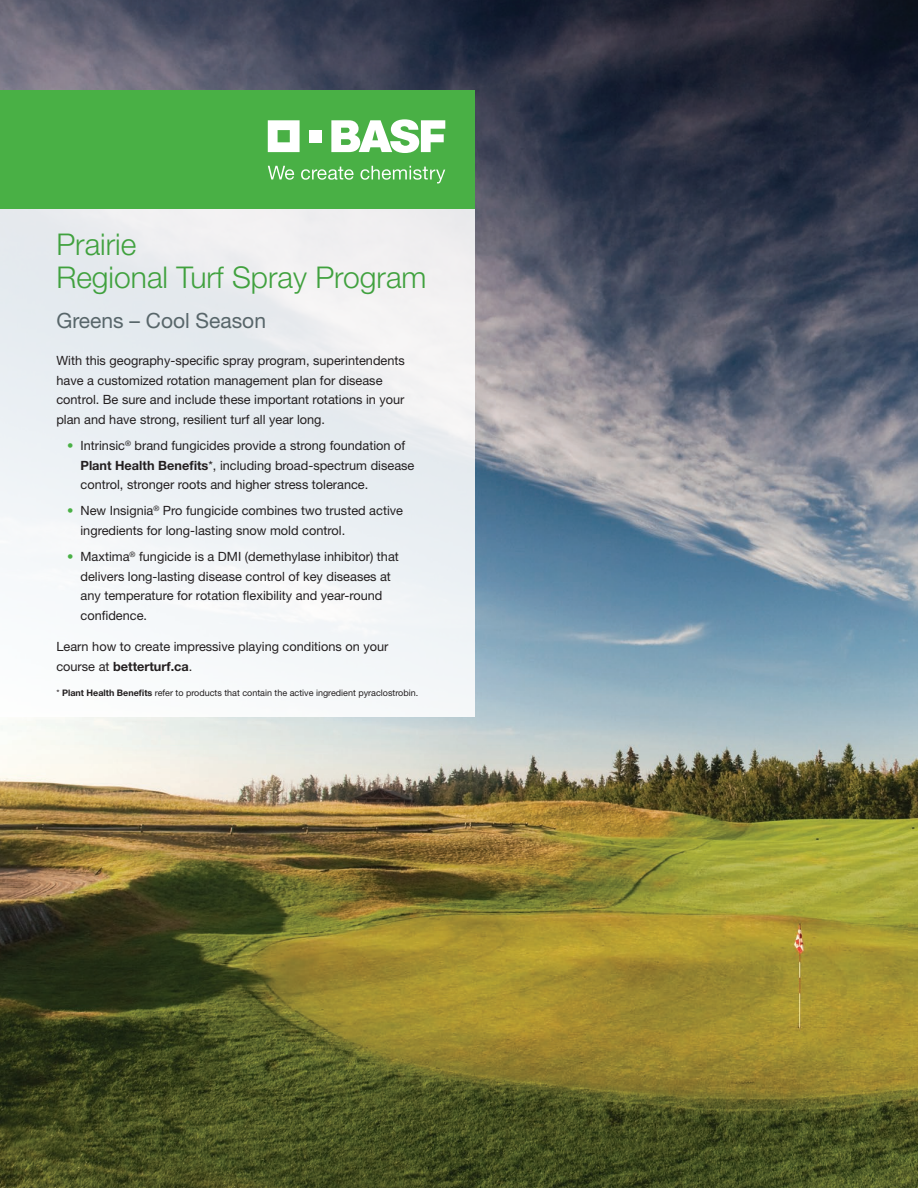
<style>
.page{position:relative;width:918px;height:1188px;background:#fff}
.page>*{position:absolute;margin:0;border:0;box-sizing:border-box;transform-origin:0 0}
.t1{font:300 30px/33px "Helvetica Neue LT Std";color:#40a13e}
.t2{font:21px "Helvetica Neue LT Std";color:#58666a}
.t3{font:12.75px/19.5px "Helvetica Neue LT Std";color:#231f20}
.t4{font:9px "Helvetica Neue LT Std";color:#231f20}
.s1{color:#49b045}
.s2{font-weight:700}
</style>
<div class="page">
<img style="left:0;top:0;width:918px;height:1188px">
<div style="left:0;top:209px;width:475px;height:508px;background:#eff1f3"></div>
<div style="left:0;top:91px;width:475px;height:118px;background:#49b045"></div>
<svg style="left:268px;top:120px;width:32px;height:32px"></svg>
<div style="left:309px;top:130px;width:13px;height:12px;background:#fff"></div>
<svg style="left:331px;top:119px;width:114px;height:34px"></svg>
<svg style="left:268px;top:166px;width:26px;height:14px"></svg>
<svg style="left:301px;top:167px;width:53px;height:13px"></svg>
<svg style="left:361px;top:166px;width:84px;height:17px"></svg>
<h1 class="t1" style="left:56px;top:227px;width:372px">Prairie<br>Regional Turf Spray Program</h1>
<h2 class="t2" style="left:56px;top:308px;width:211px">Greens – Cool Season</h2>
<p class="t3" style="left:56px;top:351px;width:350px">With this geography-specific spray program, superintendents have a customized rotation management plan for disease control. Be sure and include these important rotations in your plan and have strong, resilient turf all year long.</p>
<p class="t3" style="left:81px;top:436px;width:335px;text-indent:-13px"><span class="s1">•</span> Intrinsic<sup>®</sup> brand fungicides provide a strong foundation of<br><span class="s2">Plant Health Benefits</span>*, including broad-spectrum disease control, stronger roots and higher stress tolerance.</p>
<p class="t3" style="left:81px;top:501px;width:324px;text-indent:-13px"><span class="s1">•</span> New Insignia<sup>®</sup> Pro fungicide combines two trusted active ingredients for long-lasting snow mold control.</p>
<p class="t3" style="left:81px;top:547px;width:320px;text-indent:-13px"><span class="s1">•</span> Maxtima<sup>®</sup> fungicide is a DMI (demethylase inhibitor) that delivers long-lasting disease control of key diseases at any temperature for rotation flexibility and year-round confidence.</p>
<p class="t3" style="left:56px;top:637px;width:334px">Learn how to create impressive playing conditions on your course at <span class="s2">betterturf.ca</span>.</p>
<p class="t4" style="left:56px;top:687px;width:363px">* <span class="s2">Plant Health Benefits</span> refer to products that contain the active ingredient pyraclostrobin.</p>
</div>
